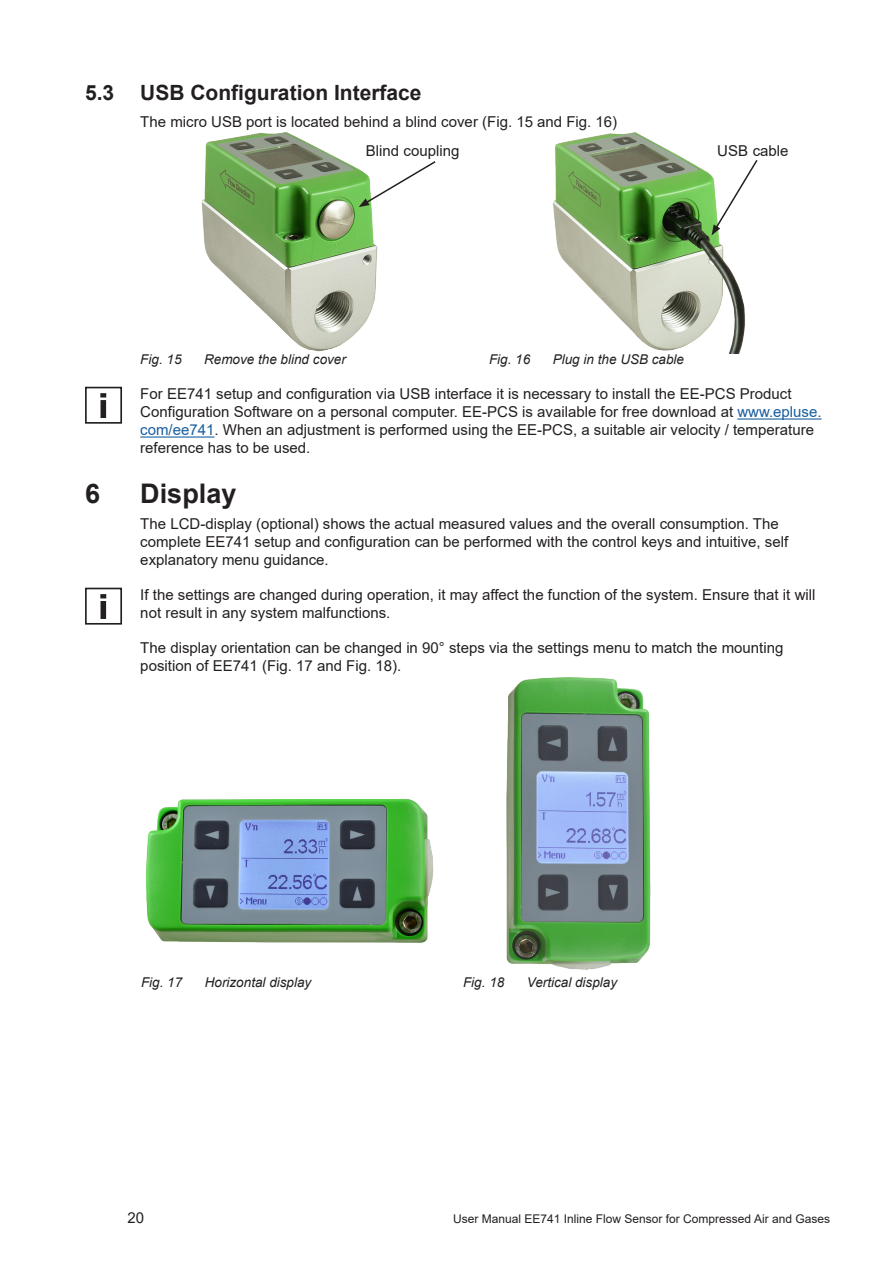
<style>
.page{position:relative;width:893px;height:1263px;background:#fff}
.page>*{position:absolute;margin:0;border:0;box-sizing:border-box;transform-origin:0 0}
.t1{font:700 27px "Arial";color:#231f20}
.t2{font:700 21px "Arial";color:#231f20}
.Fließtext{font:15px/18px "Arial";color:#231f20}
.Fließtext_Abstand_da{font:15px/18px "Arial";color:#231f20}
.t3{font:italic 13.5px "Arial";color:#231f20}
.t4{font:12px "Arial";color:#231f20}
.s1{color:#175d9e}
</style>
<div class="page">
<hr style="left:737px;top:418px;width:85px;height:2px;background:#175d9e">
<hr style="left:140px;top:436px;width:75px;height:2px;background:#175d9e">
<img style="left:552px;top:132px;width:193px;height:221px">
<img style="left:201px;top:132px;width:177px;height:220px">
<svg style="left:359px;top:160px;width:77px;height:47px"></svg>
<svg style="left:711px;top:158px;width:47px;height:77px"></svg>
<div style="left:85px;top:387px;width:37px;height:37px;border:2px solid #231f20"></div>
<svg style="left:100px;top:393px;width:6px;height:25px"></svg>
<div style="left:85px;top:588px;width:37px;height:37px;border:2px solid #231f20"></div>
<svg style="left:100px;top:594px;width:6px;height:25px"></svg>
<img style="left:145px;top:799px;width:289px;height:144px">
<img style="left:506px;top:677px;width:145px;height:293px">
<p class="t2" style="left:85px;top:78px;width:338px">5.3 USB Configuration Interface</p>
<p class="Fließtext" style="left:140px;top:112px;width:478px">The micro USB port is located behind a blind cover (Fig. 15 and Fig. 16)</p>
<p class="Fließtext" style="left:366px;top:141px;width:95px">Blind coupling</p>
<p class="Fließtext" style="left:717px;top:141px;width:73px">USB cable</p>
<p class="t3" style="left:140px;top:351px;width:43px">Fig. 15</p>
<p class="t3" style="left:204px;top:351px;width:143px">Remove the blind cover</p>
<p class="t3" style="left:489px;top:351px;width:43px">Fig. 16</p>
<p class="t3" style="left:553px;top:351px;width:133px">Plug in the USB cable</p>
<p class="Fließtext" style="left:140px;top:385px;width:683px">For EE741 setup and configuration via USB interface it is necessary to install the EE-PCS Product Configuration Software on a personal computer. EE-PCS is available for free download at <span class="s1">www.epluse. com/ee741</span>. When an adjustment is performed using the EE-PCS, a suitable air velocity / temperature reference has to be used.</p>
<p class="t1" style="left:85px;top:474px;width:17px">6</p>
<p class="t1" style="left:140px;top:474px;width:98px">Display</p>
<p class="Fließtext_Abstand_da" style="left:140px;top:515px;width:649px">The LCD-display (optional) shows the actual measured values and the overall consumption. The complete EE741 setup and configuration can be performed with the control keys and intuitive, self explanatory menu guidance.</p>
<p class="Fließtext_Abstand_da" style="left:140px;top:586px;width:677px">If the settings are changed during operation, it may affect the function of the system. Ensure that it will not result in any system malfunctions.</p>
<p class="Fließtext" style="left:140px;top:639px;width:645px">The display orientation can be changed in 90° steps via the settings menu to match the mounting position of EE741 (Fig. 17 and Fig. 18).</p>
<p class="t3" style="left:141px;top:974px;width:43px">Fig. 17</p>
<p class="t3" style="left:205px;top:974px;width:108px">Horizontal display</p>
<p class="t3" style="left:463px;top:974px;width:43px">Fig. 18</p>
<p class="t3" style="left:527px;top:974px;width:92px">Vertical display</p>
<p class="Fließtext" style="left:128px;top:1208px;width:18px">20</p>
<p class="t4" style="left:453px;top:1211px;width:378px">User Manual EE741 Inline Flow Sensor for Compressed Air and Gases</p>
</div>
